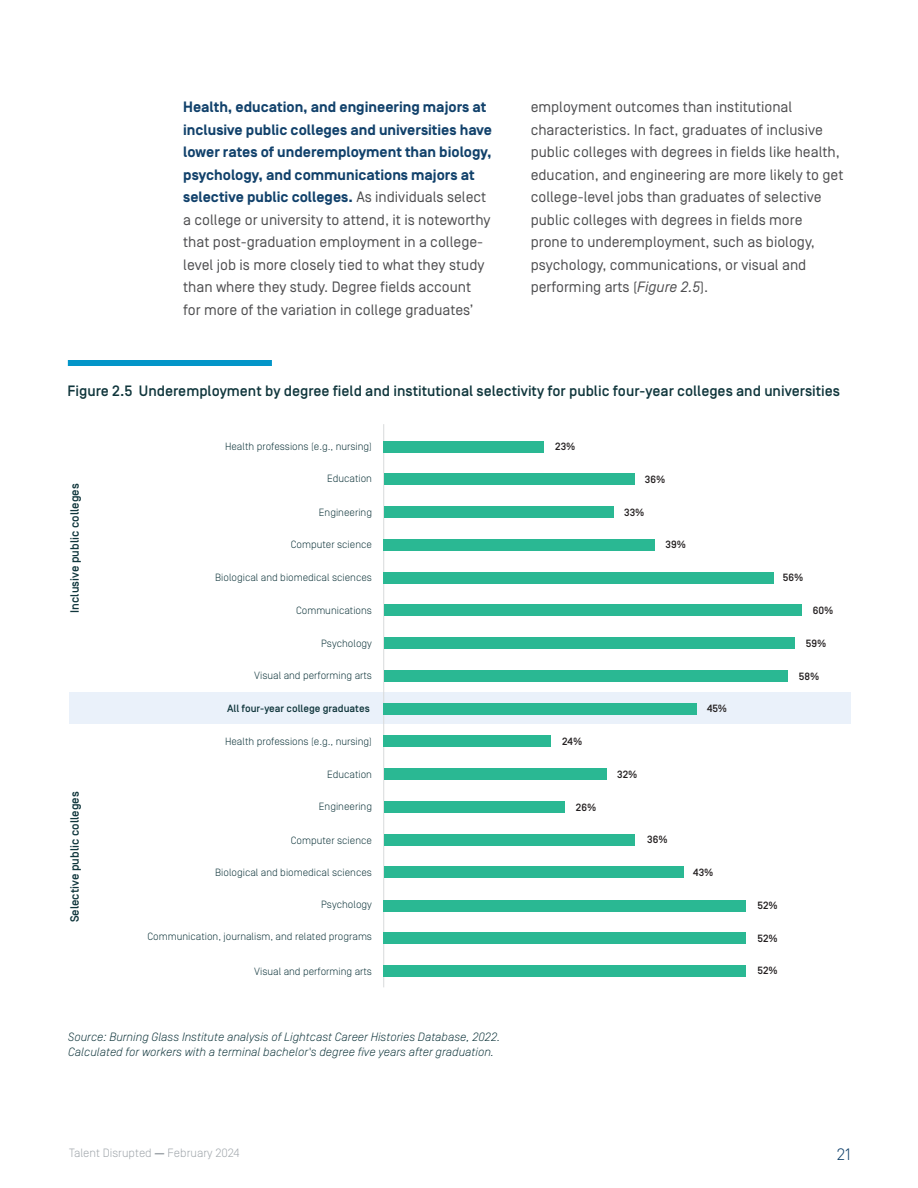
<style>
.page{position:relative;width:918px;height:1188px;background:#fff}
.page>*{position:absolute;margin:0;border:0;box-sizing:border-box;transform-origin:0 0}
.t1{font:300 16.5px "Simplon Norm";color:#11416b}
.t2{font:15px/22.5px "Simplon Norm";color:#4d4d4f}
.t3{font:500 15px "Simplon Norm";color:#10363c}
.t4{font:italic 300 12px/15px "Simplon Norm";color:#10363c}
.t5{font:500 12px "Simplon Norm";color:#10363c}
.t6{font:300 12px "Simplon Norm";color:#a1a7ac}
.t7{font:300 10.5px "Simplon Norm";color:#10363c}
.t8{font:500 10.5px "Simplon Norm";color:#231f20}
.t9{font:500 10.5px "Simplon Norm";color:#10363c}
.s1{font-weight:700;color:#11416b}
.s2{font-style:italic}
.s3{font-weight:700}
</style>
<div class="page">
<div style="left:69px;top:693px;width:781px;height:31px;background:#eaf1fa"></div>
<hr style="left:383px;top:424px;width:1px;height:563px;background:#d8dadb">
<div style="left:384px;top:572px;width:390px;height:12px;background:#2ab893"></div>
<div style="left:384px;top:703px;width:313px;height:12px;background:#2ab893"></div>
<div style="left:384px;top:735px;width:167px;height:12px;background:#2ab893"></div>
<div style="left:384px;top:769px;width:223px;height:11px;background:#2ab893"></div>
<div style="left:384px;top:539px;width:271px;height:11px;background:#2ab893"></div>
<div style="left:384px;top:473px;width:250px;height:12px;background:#2ab893"></div>
<div style="left:384px;top:441px;width:160px;height:11px;background:#2ab893"></div>
<div style="left:384px;top:506px;width:230px;height:12px;background:#2ab893"></div>
<div style="left:384px;top:867px;width:299px;height:11px;background:#2ab893"></div>
<div style="left:384px;top:670px;width:403px;height:12px;background:#2ab893"></div>
<div style="left:384px;top:900px;width:362px;height:11px;background:#2ab893"></div>
<div style="left:384px;top:637px;width:410px;height:12px;background:#2ab893"></div>
<div style="left:384px;top:604px;width:418px;height:12px;background:#2ab893"></div>
<div style="left:384px;top:932px;width:362px;height:12px;background:#2ab893"></div>
<div style="left:384px;top:801px;width:181px;height:12px;background:#2ab893"></div>
<div style="left:384px;top:834px;width:250px;height:12px;background:#2ab893"></div>
<div style="left:384px;top:965px;width:362px;height:12px;background:#2ab893"></div>
<div style="left:68px;top:360px;width:204px;height:6px;background:#0395c8"></div>
<p class="t2" style="left:183px;top:96px;width:310px"><span class="s1">Health, education, and engineering majors at inclusive public colleges and universities have lower rates of underemployment than biology, psychology, and communications majors at selective public colleges.</span> As individuals select a college or university to attend, it is noteworthy that post-graduation employment in a college&shy;level job is more closely tied to what they study than where they study. Degree fields account for more of the variation in college graduates’</p>
<p class="t2" style="left:531px;top:96px;width:314px">employment outcomes than institutional characteristics. In fact, graduates of inclusive public colleges with degrees in fields like health, education, and engineering are more likely to get college-level jobs than graduates of selective public colleges with degrees in fields more<br>prone to underemployment, such as biology, psychology, communications, or visual and performing arts (<span class="s2">Figure 2.5</span>).</p>
<p class="t3" style="left:68px;top:383px;width:774px">Figure 2.5 Underemployment by degree field and institutional selectivity for public four-year colleges and universities</p>
<p class="t5" style="left:68px;top:613px;width:131px;rotate:-90deg">Inclusive public colleges</p>
<p class="t5" style="left:68px;top:922px;width:132px;rotate:-90deg">Selective public colleges</p>
<p class="t7" style="left:225px;top:441px;width:148px">Health professions (e.g., nursing)</p>
<p class="t7" style="left:327px;top:473px;width:47px">Education</p>
<p class="t7" style="left:319px;top:506px;width:55px">Engineering</p>
<p class="t7" style="left:291px;top:539px;width:83px">Computer science</p>
<p class="t7" style="left:215px;top:572px;width:158px">Biological and biomedical sciences</p>
<p class="t7" style="left:296px;top:604px;width:78px">Communications</p>
<p class="t7" style="left:321px;top:638px;width:52px">Psychology</p>
<p class="t7" style="left:254px;top:670px;width:119px">Visual and performing arts</p>
<p class="t9" style="left:227px;top:703px;width:144px">All four-year college graduates</p>
<p class="t7" style="left:225px;top:736px;width:148px">Health professions (e.g., nursing)</p>
<p class="t7" style="left:327px;top:769px;width:47px">Education</p>
<p class="t7" style="left:319px;top:801px;width:55px">Engineering</p>
<p class="t7" style="left:291px;top:834px;width:83px">Computer science</p>
<p class="t7" style="left:215px;top:867px;width:158px">Biological and biomedical sciences</p>
<p class="t7" style="left:321px;top:899px;width:52px">Psychology</p>
<p class="t7" style="left:147px;top:931px;width:226px">Communication, journalism, and related programs</p>
<p class="t7" style="left:254px;top:966px;width:119px">Visual and performing arts</p>
<p class="t4" style="left:68px;top:1029px;width:434px">Source: Burning Glass Institute analysis of Lightcast Career Histories Database, 2022.<br>Calculated for workers with a terminal bachelor's degree five years after graduation.</p>
<p class="t8" style="left:555px;top:441px;width:22px">23%</p>
<p class="t8" style="left:645px;top:474px;width:22px">36%</p>
<p class="t8" style="left:624px;top:506px;width:22px">33%</p>
<p class="t8" style="left:666px;top:539px;width:22px">39%</p>
<p class="t8" style="left:562px;top:736px;width:22px">24%</p>
<p class="t8" style="left:576px;top:801px;width:22px">26%</p>
<p class="t8" style="left:617px;top:769px;width:22px">32%</p>
<p class="t8" style="left:647px;top:834px;width:22px">36%</p>
<p class="t8" style="left:707px;top:703px;width:22px">45%</p>
<p class="t8" style="left:693px;top:867px;width:22px">43%</p>
<p class="t8" style="left:783px;top:572px;width:22px">56%</p>
<p class="t8" style="left:813px;top:605px;width:22px">60%</p>
<p class="t8" style="left:806px;top:638px;width:22px">59%</p>
<p class="t8" style="left:799px;top:670px;width:22px">58%</p>
<p class="t8" style="left:758px;top:900px;width:22px">52%</p>
<p class="t8" style="left:758px;top:933px;width:22px">52%</p>
<p class="t8" style="left:758px;top:965px;width:22px">52%</p>
<p class="t6" style="left:69px;top:1147px;width:172px">Talent Disrupted <span class="s3">—</span> February 2024</p>
<p class="t1" style="left:837px;top:1146px;width:15px">21</p>
</div>
